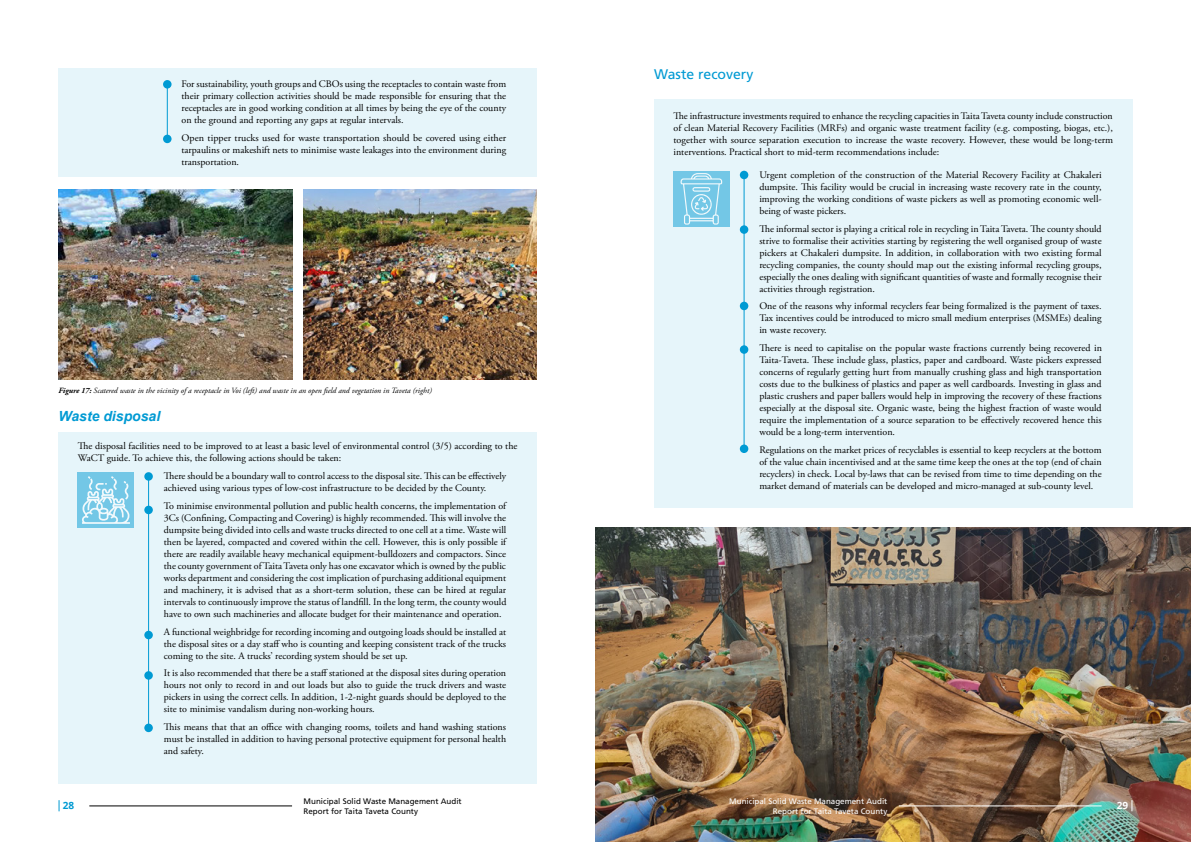
<style>
.page{position:relative;width:1191px;height:842px;background:#fff}
.page>*{position:absolute;margin:0;border:0;box-sizing:border-box;transform-origin:0 0}
.t1{font:italic 700 14px "Arial";color:#009ad3}
.t2{font:14px "Frutiger LT Std";color:#009ad3}
.t3{font:10px/12px "Adobe Garamond Pro";color:#000;text-align:justify}
.t4{font:700 10px "Open Sans";color:#fff}
.t5{font:700 10px "Open Sans";color:#009ad3}
.t6{font:italic 8px "Adobe Garamond Pro";color:#000}
.t7{font:8px/10px "Frutiger LT Std";color:#fff;text-align:right}
.t8{font:8px/10px "Frutiger LT Std";color:#000}
.s1{font-weight:700}
</style>
<div class="page">
<div style="left:59px;top:69px;width:478px;height:108px;background:#e6f5fa"></div>
<div style="left:59px;top:432px;width:478px;height:351px;background:#e6f5fa"></div>
<div style="left:163px;top:80px;width:8px;height:9px;background:#009ad3;border-radius:50%"></div>
<div style="left:144px;top:472px;width:9px;height:9px;background:#009ad3;border-radius:50%"></div>
<div style="left:163px;top:135px;width:8px;height:8px;background:#009ad3;border-radius:50%"></div>
<div style="left:144px;top:506px;width:9px;height:8px;background:#009ad3;border-radius:50%"></div>
<div style="left:144px;top:631px;width:9px;height:8px;background:#009ad3;border-radius:50%"></div>
<div style="left:144px;top:671px;width:9px;height:9px;background:#009ad3;border-radius:50%"></div>
<div style="left:144px;top:724px;width:9px;height:8px;background:#009ad3;border-radius:50%"></div>
<hr style="left:167px;top:83px;width:1px;height:56px;background:#009ad3">
<hr style="left:148px;top:475px;width:1px;height:253px;background:#009ad3">
<div style="left:78px;top:472px;width:56px;height:56px;background:#73c7e6"></div>
<svg style="left:82px;top:476px;width:48px;height:48px"></svg>
<img style="left:59px;top:189px;width:233px;height:191px">
<img style="left:303px;top:189px;width:234px;height:191px">
<div style="left:654px;top:99px;width:478px;height:408px;background:#e6f5fa"></div>
<div style="left:740px;top:171px;width:8px;height:8px;background:#009ad3;border-radius:50%"></div>
<div style="left:740px;top:225px;width:8px;height:9px;background:#009ad3;border-radius:50%"></div>
<div style="left:740px;top:302px;width:8px;height:8px;background:#009ad3;border-radius:50%"></div>
<div style="left:740px;top:345px;width:8px;height:9px;background:#009ad3;border-radius:50%"></div>
<div style="left:740px;top:444px;width:8px;height:9px;background:#009ad3;border-radius:50%"></div>
<hr style="left:743px;top:173px;width:1px;height:276px;background:#009ad3">
<div style="left:673px;top:171px;width:56px;height:56px;background:#73c7e6"></div>
<svg style="left:680px;top:173px;width:42px;height:52px"></svg>
<img style="left:596px;top:527px;width:595px;height:315px">
<hr style="left:899px;top:806px;width:202px;height:1px;background:#fff">
<hr style="left:89px;top:806px;width:203px;height:1px;background:#000">
<p class="t3" style="left:181px;top:78px;width:326px">For sustainability, youth groups and CBOs using the receptacles to contain waste from their primary collection activities should be made responsible for ensuring that the receptacles are in good working condition at all times by being the eye of the county on the ground and reporting any gaps at regular intervals.</p>
<p class="t3" style="left:181px;top:132px;width:326px">Open tipper trucks used for waste transportation should be covered using either tarpaulins or makeshift nets to minimise waste leakages into the environment during transportation.</p>
<p class="t6" style="left:59px;top:385px;width:375px"><span class="s1">Figure 17:</span> Scatered waste in the vicinity of a receptacle in Voi (left) and waste in an open field and vegetation in Taveta (right)</p>
<h1 class="t1" style="left:59px;top:407px;width:103px">Waste disposal</h1>
<p class="t3" style="left:78px;top:440px;width:441px">The disposal facilities need to be improved to at least a basic level of environmental control (3/5) according to the<br>WaCT guide. To achieve this, the following actions should be taken:</p>
<p class="t3" style="left:164px;top:471px;width:344px">There should be a boundary wall to control access to the disposal site. This can be effectively achieved using various types of low-cost infrastructure to be decided by the County.</p>
<p class="t3" style="left:164px;top:500px;width:344px">To minimise environmental pollution and public health concerns, the implementation of 3Cs (Confining, Compacting and Covering) is highly recommended. This will involve the dumpsite being divided into cells and waste trucks directed to one cell at a time. Waste will then be layered, compacted and covered within the cell. However, this is only possible if there are readily available heavy mechanical equipment-bulldozers and compactors. Since the county government of Taita Taveta only has one excavator which is owned by the public works department and considering the cost implication of purchasing additional equipment and machinery, it is advised that as a short-term solution, these can be hired at regular intervals to continuously improve the status of landfill. In the long term, the county would have to own such machineries and allocate budget for their maintenance and operation.</p>
<p class="t3" style="left:164px;top:626px;width:344px">A functional weighbridge for recording incoming and outgoing loads should be installed at the disposal sites or a day staff who is counting and keeping consistent track of the trucks coming to the site. A trucks’ recording system should be set up.</p>
<p class="t3" style="left:164px;top:668px;width:344px">It is also recommended that there be a staff stationed at the disposal sites during operation hours not only to record in and out loads but also to guide the truck drivers and waste pickers in using the correct cells. In addition, 1-2-night guards should be deployed to the site to minimise vandalism during non-working hours.</p>
<p class="t3" style="left:164px;top:721px;width:344px">This means that that an office with changing rooms, toilets and hand washing stations must be installed in addition to having personal protective equipment for personal health and safety.</p>
<p class="t5" style="left:63px;top:798px;width:13px">28</p>
<p class="t8" style="left:303px;top:796px;width:160px">Municipal Solid Waste Management Audit<br>Report for Taita Taveta County</p>
<h1 class="t2" style="left:654px;top:66px;width:101px">Waste recovery</h1>
<p class="t3" style="left:673px;top:111px;width:441px">The infrastructure investments required to enhance the recycling capacities in Taita Taveta county include construction of clean Material Recovery Facilities (MRFs) and organic waste treatment facility (e.g. composting, biogas, etc.), together with source separation execution to increase the waste recovery. However, these would be long-term interventions. Practical short to mid-term recommendations include:</p>
<p class="t3" style="left:759px;top:169px;width:344px">Urgent completion of the construction of the Material Recovery Facility at Chakaleri dumpsite. This facility would be crucial in increasing waste recovery rate in the county, improving the working conditions of waste pickers as well as promoting economic well&shy;being of waste pickers.</p>
<p class="t3" style="left:759px;top:223px;width:344px">The informal sector is playing a critical role in recycling in Taita Taveta. The county should strive to formalise their activities starting by registering the well organised group of waste pickers at Chakaleri dumpsite. In addition, in collaboration with two existing formal recycling companies, the county should map out the existing informal recycling groups, especially the ones dealing with significant quantities of waste and formally recognise their activities through registration.</p>
<p class="t3" style="left:759px;top:300px;width:344px">One of the reasons why informal recyclers fear being formalized is the payment of taxes.<br>Tax incentives could be introduced to micro small medium enterprises (MSMEs) dealing in waste recovery.</p>
<p class="t3" style="left:759px;top:342px;width:344px">There is need to capitalise on the popular waste fractions currently being recovered in Taita-Taveta. These include glass, plastics, paper and cardboard. Waste pickers expressed concerns of regularly getting hurt from manually crushing glass and high transportation costs due to the bulkiness of plastics and paper as well cardboards. Investing in glass and plastic crushers and paper ballers would help in improving the recovery of these fractions especially at the disposal site. Organic waste, being the highest fraction of waste would require the implementation of a source separation to be effectively recovered hence this would be a long-term intervention.</p>
<p class="t3" style="left:759px;top:444px;width:344px">Regulations on the market prices of recyclables is essential to keep recyclers at the bottom of the value chain incentivised and at the same time keep the ones at the top (end of chain recyclers) in check. Local by-laws that can be revised from time to time depending on the market demand of materials can be developed and micro-managed at sub-county level.</p>
<p class="t7" style="left:729px;top:796px;width:160px">Municipal Solid Waste Management Audit<br>Report for Taita Taveta County</p>
<p class="t4" style="left:1116px;top:798px;width:13px">29</p>
</div>
